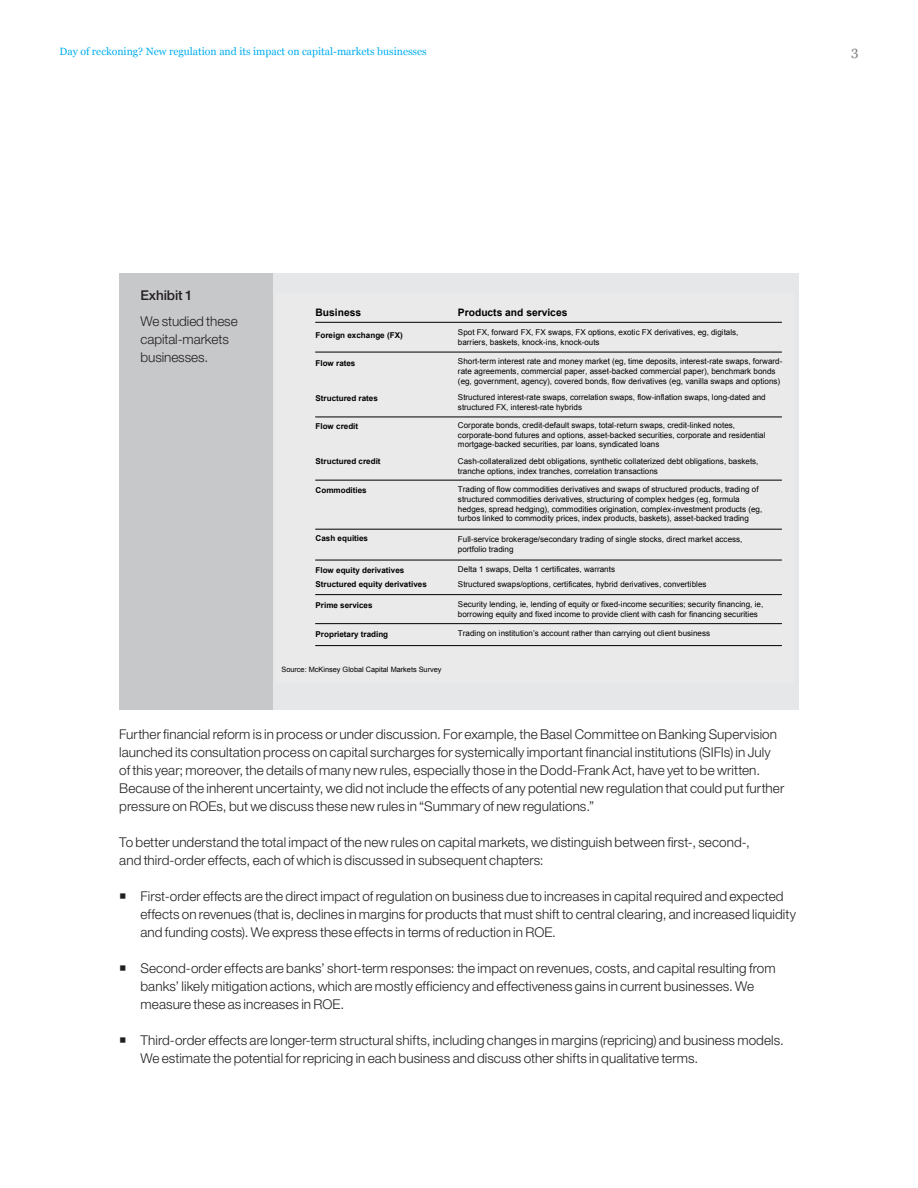
<style>
.page{position:relative;width:918px;height:1188px;background:#fff}
.page>*{position:absolute;margin:0;border:0;box-sizing:border-box;transform-origin:0 0}
.bullet_1{font:300 13.5px/18px "Helvetica Neue LT Std";letter-spacing:.005em;color:#231f20}
.body{font:300 13.5px/18px "Helvetica Neue LT Std";letter-spacing:.005em;color:#231f20}
.exhibit_title{font:300 13.5px/18px "Helvetica Neue LT Std";letter-spacing:-.005em;color:#231f20}
.exhibit_title-2{font:500 13.5px "Helvetica Neue LT Std";letter-spacing:-.005em;color:#231f20}
.t1{font:13.5px "Georgia";color:#808285}
.t2{font:10.5px "Georgia";color:#00aeef}
.t3{font:700 10.35px "Arial";color:#000}
.t4{font:8.1px/9.8px "Arial";color:#000}
.t5{font:700 8.1px "Arial";color:#000}
.t6{font:7.35px "Arial";color:#000}
</style>
<div class="page">
<div style="left:119px;top:273px;width:155px;height:437px;background:#c7c8ca"></div>
<div style="left:274px;top:273px;width:525px;height:437px;background:#e6e7e9"></div>
<div style="left:275px;top:294px;width:519px;height:389px;background:#eaeaea"></div>
<hr style="left:316px;top:322px;width:466px;height:1px;background:#000">
<hr style="left:316px;top:645px;width:466px;height:1px;background:#000">
<hr style="left:316px;top:352px;width:466px;height:1px;background:#000">
<hr style="left:316px;top:417px;width:466px;height:1px;background:#000">
<hr style="left:316px;top:480px;width:466px;height:1px;background:#000">
<hr style="left:316px;top:529px;width:466px;height:1px;background:#000">
<hr style="left:316px;top:560px;width:466px;height:1px;background:#000">
<hr style="left:316px;top:594px;width:466px;height:1px;background:#000">
<hr style="left:316px;top:623px;width:466px;height:1px;background:#000">
<p class="t2" style="left:60px;top:46px;width:369px">Day of reckoning? New regulation and its impact on capital-markets businesses</p>
<h1 class="t1" style="left:851px;top:44px;width:9px">3</h1>
<p class="exhibit_title-2" style="left:141px;top:287px;width:54px">Exhibit 1</p>
<p class="exhibit_title" style="left:141px;top:312px;width:99px">We studied these capital-markets businesses.</p>
<p class="t3" style="left:316px;top:305px;width:47px">Business</p>
<p class="t3" style="left:458px;top:305px;width:111px">Products and services</p>
<p class="t5" style="left:316px;top:330px;width:89px">Foreign exchange (FX)</p>
<p class="t4" style="left:458px;top:327px;width:282px">Spot FX, forward FX, FX swaps, FX options, exotic FX derivatives, eg, digitals, barriers, baskets, knock-ins, knock-outs</p>
<p class="t4" style="left:458px;top:357px;width:326px">Short-term interest rate and money market (eg, time deposits, interest-rate swaps, forward&shy;rate agreements, commercial paper, asset-backed commercial paper), benchmark bonds (eg, government, agency), covered bonds, flow derivatives (eg, vanilla swaps and options)</p>
<p class="t5" style="left:316px;top:358px;width:41px">Flow rates</p>
<p class="t5" style="left:316px;top:393px;width:64px">Structured rates</p>
<p class="t4" style="left:458px;top:392px;width:309px">Structured interest-rate swaps, correlation swaps, flow-inflation swaps, long-dated and structured FX, interest-rate hybrids</p>
<p class="t5" style="left:316px;top:421px;width:44px">Flow credit</p>
<p class="t4" style="left:458px;top:420px;width:309px">Corporate bonds, credit-default swaps, total-return swaps, credit-linked notes, corporate-bond futures and options, asset-backed securities, corporate and residential mortgage-backed securities, par loans, syndicated loans</p>
<p class="t4" style="left:458px;top:457px;width:302px">Cash-collateralized debt obligations, synthetic collaterized debt obligations, baskets, tranche options, index tranches, correlation transactions</p>
<p class="t5" style="left:316px;top:456px;width:67px">Structured credit</p>
<p class="t5" style="left:316px;top:485px;width:53px">Commodities</p>
<p class="t4" style="left:458px;top:485px;width:306px">Trading of flow commodities derivatives and swaps of structured products, trading of structured commodities derivatives, structuring of complex hedges (eg, formula hedges, spread hedging), commodities origination, complex-investment products (eg, turbos linked to commodity prices, index products, baskets), asset-backed trading</p>
<p class="t5" style="left:316px;top:533px;width:54px">Cash equities</p>
<p class="t4" style="left:458px;top:534px;width:286px">Full-service brokerage/secondary trading of single stocks, direct market access, portfolio trading</p>
<p class="t5" style="left:316px;top:565px;width:90px">Flow equity derivatives</p>
<p class="t4" style="left:458px;top:564px;width:159px">Delta 1 swaps, Delta 1 certificates, warrants</p>
<p class="t5" style="left:316px;top:579px;width:113px">Structured equity derivatives</p>
<p class="t4" style="left:458px;top:580px;width:250px">Structured swaps/options, certificates, hybrid derivatives, convertibles</p>
<p class="t5" style="left:316px;top:600px;width:58px">Prime services</p>
<p class="t4" style="left:458px;top:600px;width:307px">Security lending, ie, lending of equity or fixed-income securities; security financing, ie, borrowing equity and fixed income to provide client with cash for financing securities</p>
<p class="t5" style="left:316px;top:628px;width:74px">Proprietary trading</p>
<p class="t4" style="left:458px;top:629px;width:254px">Trading on institution’s account rather than carrying out client business</p>
<p class="t6" style="left:281px;top:665px;width:162px">Source: McKinsey Global Capital Markets Survey</p>
<p class="body" style="left:119px;top:725px;width:667px">Further financial reform is in process or under discussion. For example, the Basel Committee on Banking Supervision launched its consultation process on capital surcharges for systemically important financial institutions (SIFIs) in July of this year; moreover, the details of many new rules, especially those in the Dodd-Frank Act, have yet to be written.<br>Because of the inherent uncertainty, we did not include the effects of any potential new regulation that could put further pressure on ROEs, but we discuss these new rules in “Summary of new regulations.”</p>
<p class="body" style="left:119px;top:833px;width:632px">To better understand the total impact of the new rules on capital markets, we distinguish between first-, second-, and third-order effects, each of which is discussed in subsequent chapters:</p>
<p class="bullet_1" style="left:141px;top:887px;width:657px">First-order effects are the direct impact of regulation on business due to increases in capital required and expected effects on revenues (that is, declines in margins for products that must shift to central clearing, and increased liquidity and funding costs). We express these effects in terms of reduction in ROE.</p>
<p class="bullet_1" style="left:141px;top:959px;width:637px">Second-order effects are banks’ short-term responses: the impact on revenues, costs, and capital resulting from banks’ likely mitigation actions, which are mostly efficiency and effectiveness gains in current businesses. We measure these as increases in ROE.</p>
<p class="bullet_1" style="left:141px;top:1031px;width:645px">Third-order effects are longer-term structural shifts, including changes in margins (repricing) and business models.<br>We estimate the potential for repricing in each business and discuss other shifts in qualitative terms.</p>
</div>
